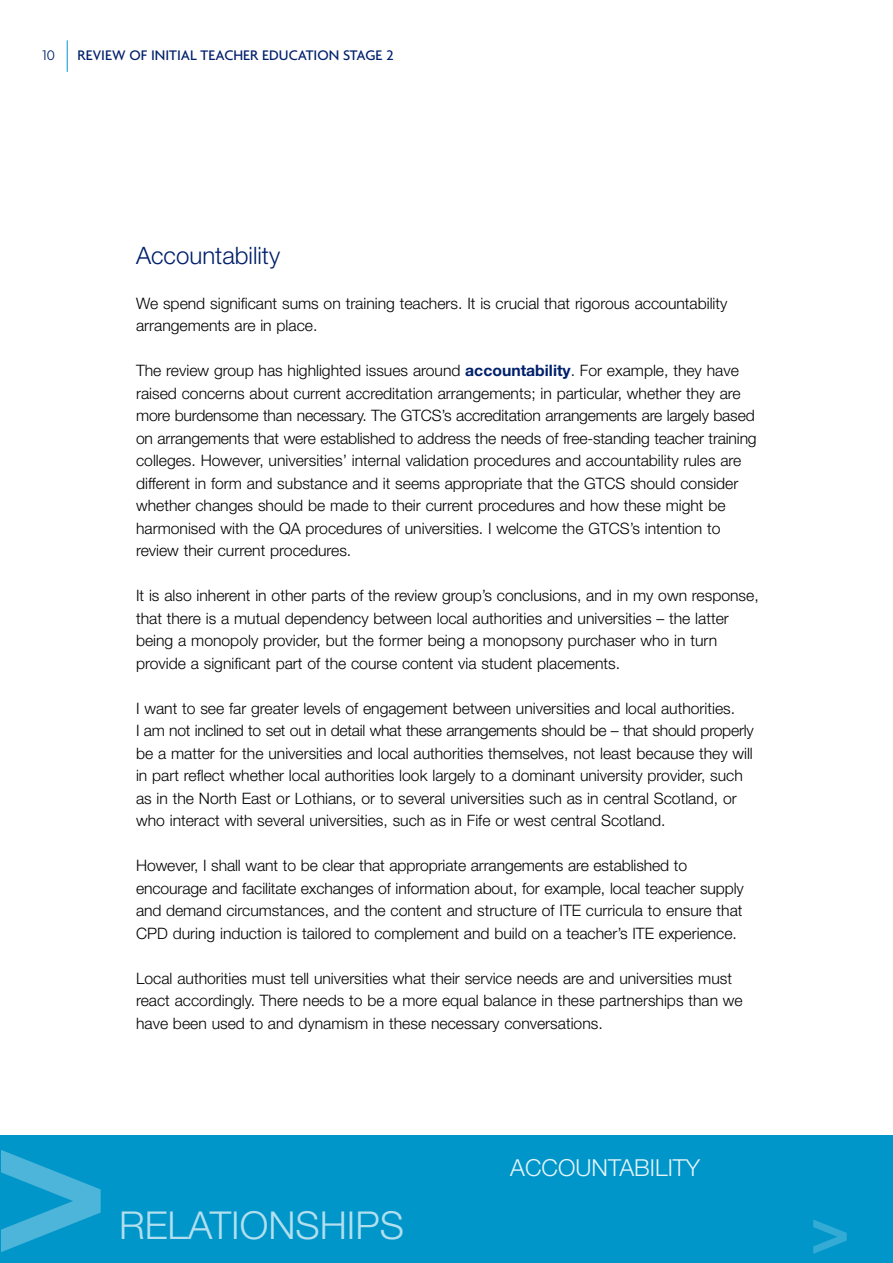
<style>
.page{position:relative;width:893px;height:1263px;background:#fff}
.page>*{position:absolute;margin:0;border:0;box-sizing:border-box;transform-origin:0 0}
.t1{font:700 196.2px "Helvetica Neue";color:#4db5d9}
.t2{font:700 66px "Helvetica Neue";color:#33abd4}
.t3{font:300 38.55px "Helvetica Neue";color:#b3dfef}
.t4{font:300 24px "Helvetica Neue";color:#00206b}
.t5{font:300 23.4px "Helvetica Neue";color:#e6f4fa}
.t6{font:300 15.75px/22.5px "Helvetica Neue";color:#000}
.t7{font:500 15px "Agenda";color:#00206b}
.t8{font:300 15px "Agenda";color:#00206b}
.s1{font-weight:700;color:#00206b}
</style>
<div class="page">
<hr style="left:67px;top:40px;width:1px;height:32px;background:#0096c9">
<div style="left:0;top:1135px;width:893px;height:128px;background:#0096c9"></div>
<p class="t8" style="left:43px;top:46px;width:14px">10</p>
<p class="t7" style="left:78px;top:46px;width:317px">REVIEW OF INITIAL TEACHER EDUCATION STAGE 2</p>
<h3 class="t4" style="left:136px;top:247px;width:146px">Accountability</h3>
<p class="t6" style="left:136px;top:293px;width:593px">We spend significant sums on training teachers. It is crucial that rigorous accountability arrangements are in place.</p>
<p class="t6" style="left:136px;top:361px;width:622px">The review group has highlighted issues around <span class="s1">accountability</span>. For example, they have raised concerns about current accreditation arrangements; in particular, whether they are more burdensome than necessary. The GTCS’s accreditation arrangements are largely based on arrangements that were established to address the needs of free-standing teacher training colleges. However, universities’ internal validation procedures and accountability rules are different in form and substance and it seems appropriate that the GTCS should consider whether changes should be made to their current procedures and how these might be harmonised with the QA procedures of universities. I welcome the GTCS’s intention to review their current procedures.</p>
<p class="t6" style="left:136px;top:586px;width:624px">It is also inherent in other parts of the review group’s conclusions, and in my own response, that there is a mutual dependency between local authorities and universities – the latter being a monopoly provider, but the former being a monopsony purchaser who in turn provide a significant part of the course content via student placements.</p>
<p class="t6" style="left:136px;top:698px;width:619px">I want to see far greater levels of engagement between universities and local authorities.<br>I am not inclined to set out in detail what these arrangements should be – that should properly be a matter for the universities and local authorities themselves, not least because they will in part reflect whether local authorities look largely to a dominant university provider, such as in the North East or Lothians, or to several universities such as in central Scotland, or who interact with several universities, such as in Fife or west central Scotland.</p>
<p class="t6" style="left:136px;top:856px;width:609px">However, I shall want to be clear that appropriate arrangements are established to encourage and facilitate exchanges of information about, for example, local teacher supply and demand circumstances, and the content and structure of ITE curricula to ensure that CPD during induction is tailored to complement and build on a teacher’s ITE experience.</p>
<p class="t6" style="left:136px;top:968px;width:608px">Local authorities must tell universities what their service needs are and universities must react accordingly. There needs to be a more equal balance in these partnerships than we have been used to and dynamism in these necessary conversations.</p>
<h1 class="t1" style="left:-8px;top:1110px;width:119px">&gt;</h1>
<h3 class="t5" style="left:510px;top:1159px;width:191px">ACCOUNTABILITY</h3>
<h3 class="t3" style="left:119px;top:1211px;width:286px">RELATIONSHIPS</h3>
<h2 class="t2" style="left:810px;top:1206px;width:41px">&gt;</h2>
</div>
